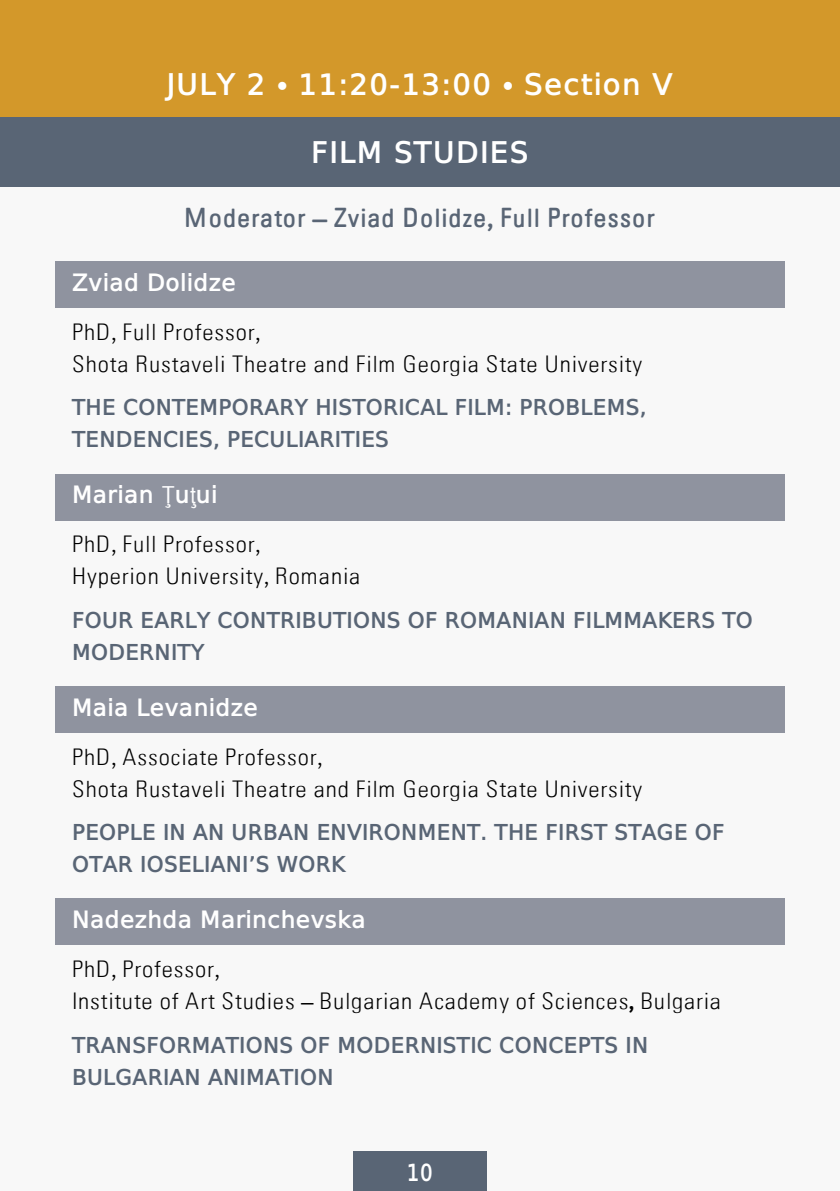
<style>
.page{position:relative;width:840px;height:1191px;background:#fff}
.page>*{position:absolute;margin:0;border:0;box-sizing:border-box;transform-origin:0 0}
.t1{font:30px "BPGWEB001 Caps";letter-spacing:.03em;color:#fff}
.t2{font:800 28px "BPG Nateli";color:#596575}
.t3{font:500 24px/32px "BPG Nateli";color:#000}
.t4{font:24px "BPGWEB001";color:#fff}
.t5{font:24px "BPGWEB001 Caps";color:#fff;scale:.85 1}
.t6{font:22px/32px "BPGWEB001 Caps";color:#596575}
.s1{font-family:"Anisi Universal 2";font-weight:700}
.s2{font-weight:800}
</style>
<div class="page">
<div style="left:0;top:0;width:839px;height:1191px;background:#f8f8f8"></div>
<div style="left:0;top:0;width:839px;height:119px;background:#d3982a"></div>
<div style="left:0;top:117px;width:839px;height:70px;background:#596575"></div>
<div style="left:55px;top:261px;width:729px;height:47px;background:#8f939f"></div>
<div style="left:55px;top:474px;width:729px;height:46px;background:#8f939f"></div>
<div style="left:55px;top:686px;width:729px;height:47px;background:#8f939f"></div>
<div style="left:55px;top:898px;width:729px;height:47px;background:#8f939f"></div>
<div style="left:353px;top:1151px;width:133px;height:40px;background:#596575"></div>
<p class="t1" style="left:167px;top:71px;width:507px">JULY 2 ● 11:20-13:00 ● Section V</p>
<p class="t1" style="left:311px;top:139px;width:219px">FILM STUDIES</p>
<p class="t2" style="left:184px;top:206px;width:472px">Moderator – Zviad Dolidze, Full Professor</p>
<p class="t4" style="left:72px;top:271px;width:166px">Zviad Dolidze</p>
<p class="t3" style="left:72px;top:318px;width:572px">PhD, Full Professor,<br>Shota Rustaveli Theatre and Film Georgia State University</p>
<p class="t6" style="left:72px;top:393px;width:576px">THE CONTEMPORARY HISTORICAL FILM: PROBLEMS,<br>TENDENCIES, PECULIARITIES</p>
<p class="t4" style="left:72px;top:484px;width:147px">Marian <span class="s1">Ţ</span>u<span class="s1">ţ</span>ui</p>
<p class="t3" style="left:72px;top:530px;width:290px">PhD, Full Professor,<br>Hyperion University, Romania</p>
<p class="t6" style="left:72px;top:605px;width:682px">FOUR EARLY CONTRIBUTIONS OF ROMANIAN FILMMAKERS TO<br>MODERNITY</p>
<p class="t4" style="left:72px;top:696px;width:187px">Maia Levanidze</p>
<p class="t3" style="left:72px;top:742px;width:572px">PhD, Associate Professor,<br>Shota Rustaveli Theatre and Film Georgia State University</p>
<p class="t6" style="left:72px;top:817px;width:654px">PEOPLE IN AN URBAN ENVIRONMENT. THE FIRST STAGE OF<br>OTAR IOSELIANI’S WORK</p>
<p class="t4" style="left:72px;top:908px;width:295px">Nadezhda Marinchevska</p>
<p class="t3" style="left:72px;top:955px;width:651px">PhD, Professor,<br>Institute of Art Studies – Bulgarian Academy of Sciences<span class="s2">,</span> Bulgaria</p>
<p class="t6" style="left:72px;top:1030px;width:577px">TRANSFORMATIONS OF MODERNISTIC CONCEPTS IN<br>BULGARIAN ANIMATION</p>
<p class="t5" style="left:406px;top:1161px;width:33px">10</p>
</div>
